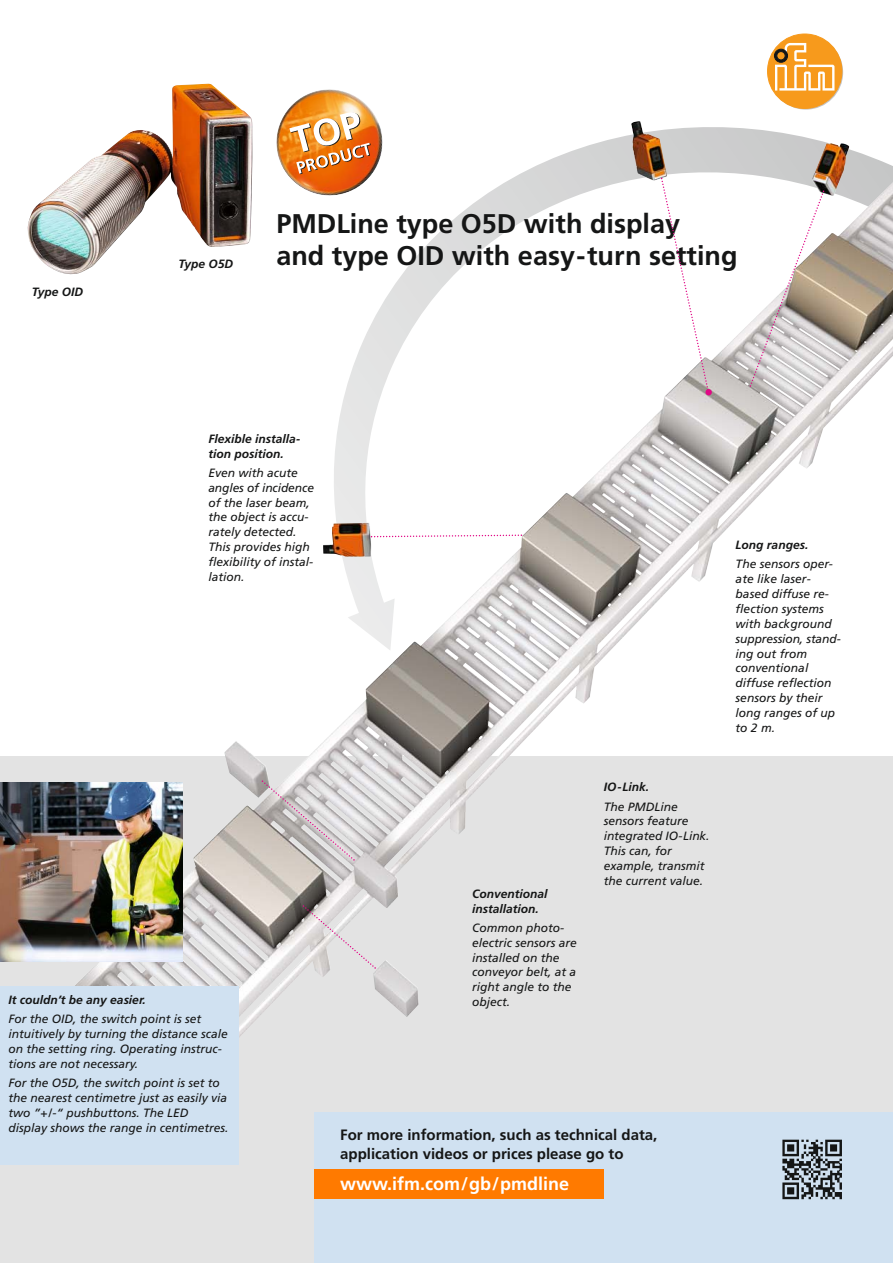
<style>
.page{position:relative;width:893px;height:1263px;background:#fff}
.page>*{position:absolute;margin:0;border:0;box-sizing:border-box;transform-origin:0 0}
.t1{font:700 27px/32px "Frutiger LT Com";color:#151616}
.t2{font:700 18px "Frutiger LT Com";color:#fff}
.t3{font:700 15px/19.2px "Frutiger LT Com";color:#151616}
.t4{font:italic 12px/14.9px "Frutiger LT Com";color:#151616}
.t5{font:italic 700 12px/14.9px "Frutiger LT Com";color:#151616}
</style>
<div class="page">
<div style="left:0;top:757px;width:893px;height:506px;background:#e3e3e3"></div>
<svg style="left:528px;top:123px;width:365px;height:47px"></svg>
<img style="left:0;top:170px;width:893px;height:982px">
<div style="left:19px;top:74px;width:260px;height:230px;background:#fff"></div>
<img style="left:27px;top:84px;width:226px;height:191px">
<div style="left:0;top:986px;width:238px;height:179px;background:#d0e1f1"></div>
<svg style="left:769px;top:35px;width:74px;height:75px"></svg>
<div style="left:767px;top:34px;width:75px;height:74px;background:#f79a1c;border-radius:50%"></div>
<div style="left:767px;top:34px;width:75px;height:75px;border:1px solid #f79a1c;border-radius:50%"></div>
<svg style="left:774px;top:43px;width:60px;height:48px"></svg>
<div style="left:774px;top:49px;width:14px;height:14px;border:1px solid #151616;border-radius:50%"></div>
<div style="left:777px;top:51px;width:8px;height:9px;border:1px solid #151616;border-radius:50%"></div>
<img style="left:0;top:782px;width:183px;height:179px">
<img style="left:276px;top:89px;width:111px;height:111px">
<svg style="left:749px;top:190px;width:76px;height:197px"></svg>
<svg style="left:660px;top:177px;width:50px;height:216px"></svg>
<div style="left:705px;top:389px;width:7px;height:6px;background:#e10886;border-radius:50%"></div>
<svg style="left:370px;top:534px;width:152px;height:4px"></svg>
<svg style="left:260px;top:779px;width:95px;height:82px"></svg>
<svg style="left:301px;top:904px;width:75px;height:65px"></svg>
<div style="left:315px;top:1112px;width:578px;height:151px;background:#d0e1f1"></div>
<svg style="left:782px;top:1140px;width:60px;height:59px"></svg>
<div style="left:315px;top:1169px;width:289px;height:30px;background:#ff7a00"></div>
<p class="t5" style="left:32px;top:285px;width:53px">Type OID</p>
<p class="t5" style="left:179px;top:258px;width:56px">Type O5D</p>
<h1 class="t1" style="left:276px;top:210px;width:463px">PMDLine type O5D with display<br>and type OID with easy-turn setting</h1>
<p class="t5" style="left:208px;top:432px;width:94px">Flexible installa&shy;tion position.</p>
<p class="t4" style="left:208px;top:466px;width:107px">Even with acute angles of incidence of the laser beam, the object is accu&shy;rately detected.<br>This provides high flexibility of instal&shy;lation.</p>
<p class="t5" style="left:604px;top:781px;width:47px">IO-Link.</p>
<p class="t4" style="left:604px;top:800px;width:107px">The PMDLine sensors feature integrated IO-Link.<br>This can, for example, transmit the current value.</p>
<p class="t5" style="left:736px;top:538px;width:74px">Long ranges.</p>
<p class="t4" style="left:736px;top:558px;width:106px">The sensors oper&shy;ate like laser&shy;based diffuse re&shy;flection systems with background suppression, stand&shy;ing out from conventional diffuse reflection sensors by their long ranges of up to 2 m.</p>
<p class="t5" style="left:9px;top:993px;width:139px">It couldn’t be any easier.</p>
<p class="t4" style="left:9px;top:1013px;width:221px">For the OID, the switch point is set intuitively by turning the distance scale on the setting ring. Operating instruc&shy;tions are not necessary.</p>
<p class="t4" style="left:9px;top:1076px;width:222px">For the O5D, the switch point is set to the nearest centimetre just as easily via two ”+/-“ pushbuttons. The LED display shows the range in centimetres.</p>
<p class="t5" style="left:472px;top:887px;width:77px">Conventional installation.</p>
<p class="t4" style="left:472px;top:921px;width:106px">Common photo&shy;electric sensors are installed on the conveyor belt, at a right angle to the object.</p>
<p class="t3" style="left:340px;top:1127px;width:319px">For more information, such as technical data, application videos or prices please go to</p>
<h2 class="t2" style="left:340px;top:1176px;width:231px">www.ifm.com/gb/pmdline</h2>
</div>
